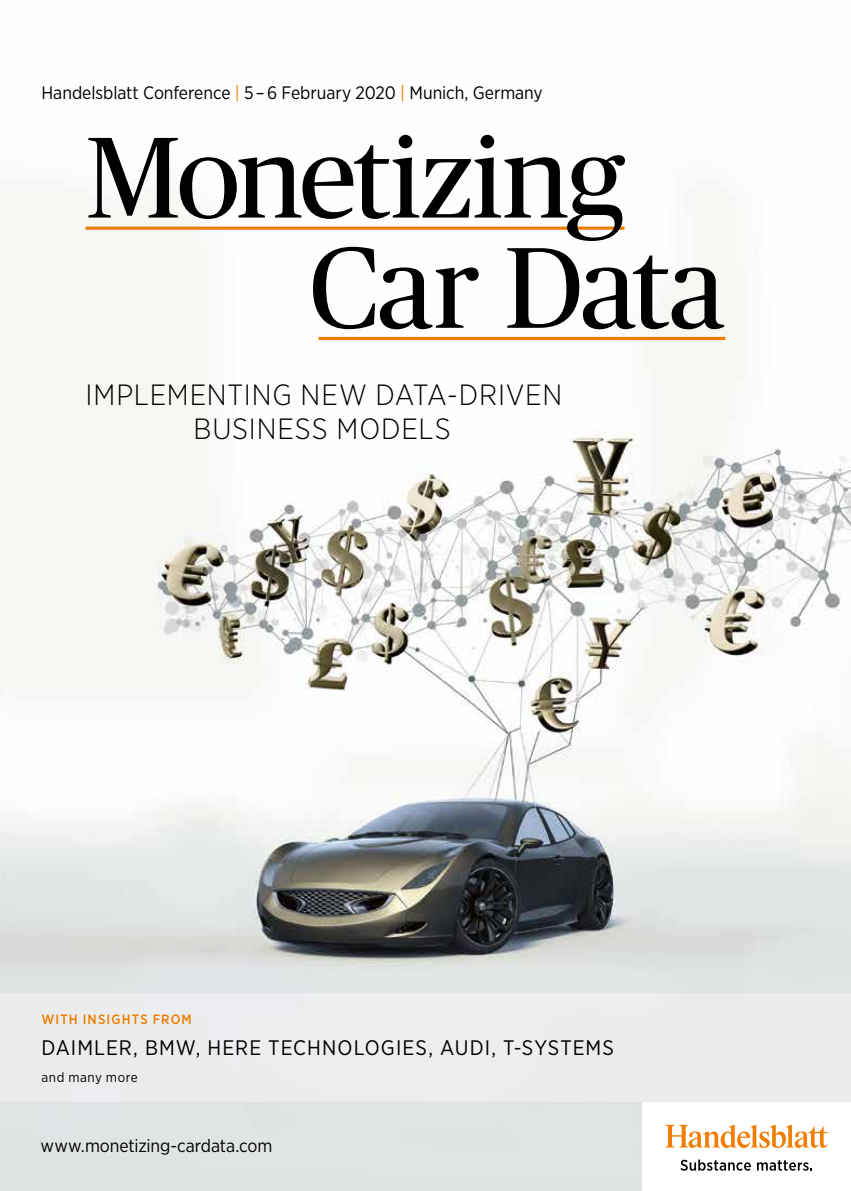
<style>
.page{position:relative;width:851px;height:1191px;background:#fff}
.page>*{position:absolute;margin:0;border:0;box-sizing:border-box;transform-origin:0 0}
.t1{font:114.9px/110.2px "Publico Headline";letter-spacing:-.01em;color:#000}
.t2{font:300 29.25px/34.7px "Gotham Narrow";letter-spacing:.03em;color:#000;text-align:center}
.t3{font:21px "Gotham Narrow";letter-spacing:.05em;color:#000}
.t4{font:18px "Gotham Narrow";letter-spacing:-.005em;color:#000}
.t5{font:500 13.5px "Gotham Narrow";letter-spacing:.085em;color:#ef7d00}
.t6{font:13.5px "Gotham Narrow";letter-spacing:.04em;color:#000}
.s1{color:#ef7d00}
</style>
<div class="page">
<img style="left:3px;top:188px;width:847px;height:1003px">
<div style="left:642px;top:1102px;width:208px;height:89px;background:#fff"></div>
<svg style="left:665px;top:1124px;width:162px;height:24px"></svg>
<svg style="left:680px;top:1159px;width:70px;height:11px"></svg>
<svg style="left:757px;top:1160px;width:55px;height:10px"></svg>
<div style="left:0;top:993px;width:850px;height:109px;background:#ebeded"></div>
<hr style="left:85px;top:227px;width:539px;height:3px;background:#ef7d00">
<hr style="left:318px;top:337px;width:407px;height:3px;background:#ef7d00">
<p class="t4" style="left:41px;top:81px;width:502px">Handelsblatt Conference <span class="s1">|</span> 5 – 6 February 2020 <span class="s1">|</span> Munich, Germany</p>
<h1 class="t1" style="left:309px;top:116px;width:418px;text-indent:-223px">Monetizing<br>Car Data</h1>
<h2 class="t2" style="left:85px;top:376px;width:478px">IMPLEMENTING NEW DATA-DRIVEN<br>BUSINESS MODELS</h2>
<p class="t5" style="left:41px;top:1010px;width:152px">WITH INSIGHTS FROM</p>
<p class="t3" style="left:41px;top:1034px;width:574px">DAIMLER, BMW, HERE TECHNOLOGIES, AUDI, T-SYSTEMS</p>
<p class="t6" style="left:41px;top:1069px;width:98px">and many more</p>
<p class="t4" style="left:41px;top:1134px;width:233px">www.monetizing-cardata.com</p>
</div>
